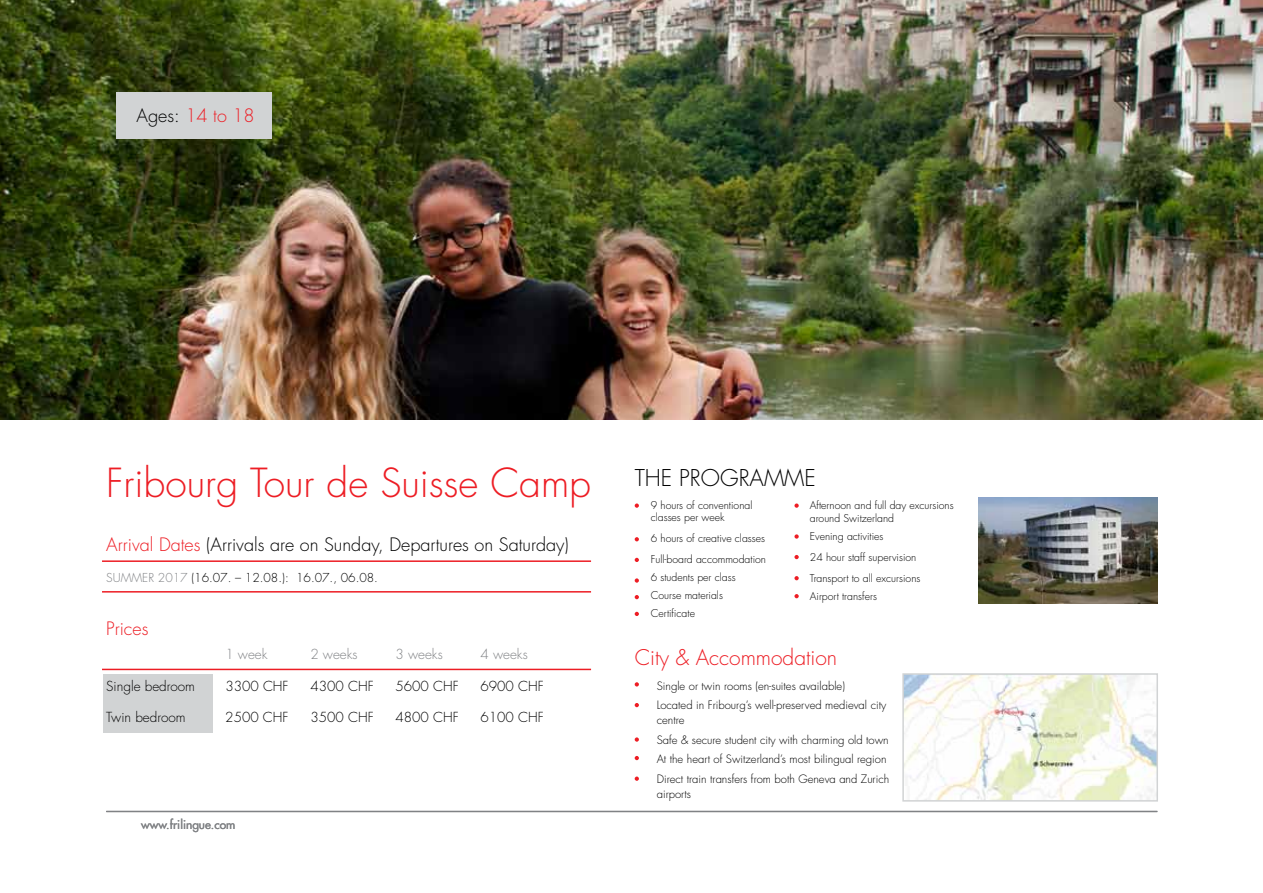
<style>
.page{position:relative;width:1263px;height:893px;background:#fff}
.page>*{position:absolute;margin:0;border:0;box-sizing:border-box;transform-origin:0 0}
.t1{font:300 39px "Futura Std";color:#ed1d24}
.t2{font:300 22.5px "Futura Std";color:#000}
.t3{font:300 21px "Futura Std";color:#ed1d24}
.t4{font:300 18px "Futura Std";color:#000}
.t5{font:300 18px "Futura Std";color:#ed1d24}
.t6{font:300 13.5px "Futura Std";color:#000}
.t7{font:300 13.5px "Futura Std";color:#808285}
.t8{font:300 12px "Futura Std";color:#000}
.t9{font:500 12px "Futura Std";color:#808285}
.t10{font:300 11.25px/19.5px "Futura Std";color:#000}
.t11{font:300 10.5px/21px "Futura Std";color:#000}
.s1{color:#000}
.s2{color:#ed1d24}
.s3{color:#808285}
</style>
<div class="page">
<div style="left:103px;top:674px;width:110px;height:59px;background:#d1d3d4"></div>
<hr style="left:102px;top:669px;width:489px;height:1px;background:#ed1d24">
<svg style="left:635px;top:503px;width:4px;height:5px"></svg>
<svg style="left:794px;top:503px;width:5px;height:5px"></svg>
<svg style="left:794px;top:534px;width:5px;height:5px"></svg>
<svg style="left:794px;top:576px;width:5px;height:4px"></svg>
<svg style="left:635px;top:537px;width:4px;height:4px"></svg>
<svg style="left:635px;top:558px;width:4px;height:4px"></svg>
<svg style="left:635px;top:578px;width:4px;height:5px"></svg>
<svg style="left:635px;top:612px;width:4px;height:4px"></svg>
<svg style="left:635px;top:595px;width:4px;height:4px"></svg>
<img style="left:0;top:0;width:1263px;height:420px">
<div style="left:116px;top:92px;width:156px;height:46px;background:#d1d3d4"></div>
<hr style="left:106px;top:811px;width:1051px;height:1px;background:#808285">
<img style="left:979px;top:497px;width:178px;height:107px">
<svg style="left:635px;top:682px;width:4px;height:4px"></svg>
<svg style="left:635px;top:703px;width:4px;height:4px"></svg>
<svg style="left:635px;top:737px;width:4px;height:5px"></svg>
<svg style="left:635px;top:756px;width:4px;height:4px"></svg>
<svg style="left:635px;top:776px;width:4px;height:5px"></svg>
<hr style="left:102px;top:560px;width:489px;height:2px;background:#ed1d24">
<hr style="left:102px;top:591px;width:489px;height:2px;background:#ed1d24">
<img style="left:905px;top:676px;width:250px;height:123px">
<div style="left:902px;top:673px;width:256px;height:129px;border:2px solid #d1d3d4"></div>
<svg style="left:794px;top:555px;width:5px;height:4px"></svg>
<svg style="left:794px;top:594px;width:5px;height:4px"></svg>
<h3 class="t5" style="left:137px;top:104px;width:120px"><span class="s1">Ages:</span> 14 to 18</h3>
<h1 class="t1" style="left:106px;top:459px;width:486px">Fribourg Tour de Suisse Camp</h1>
<h3 class="t4" style="left:106px;top:533px;width:464px"><span class="s2">Arrival Dates</span> (Arrivals are on Sunday, Departures on Saturday)</h3>
<p class="t8" style="left:106px;top:570px;width:273px"><span class="s3">SUMMER 2017</span> (16.07. – 12.08.): 16.07., 06.08.</p>
<h3 class="t5" style="left:106px;top:618px;width:44px">Prices</h3>
<p class="t7" style="left:225px;top:646px;width:44px">1 week</p>
<p class="t7" style="left:310px;top:646px;width:49px">2 weeks</p>
<p class="t7" style="left:395px;top:646px;width:49px">3 weeks</p>
<p class="t7" style="left:480px;top:646px;width:49px">4 weeks</p>
<p class="t6" style="left:106px;top:678px;width:90px">Single bedroom</p>
<p class="t6" style="left:225px;top:678px;width:65px">3300 CHF</p>
<p class="t6" style="left:310px;top:678px;width:65px">4300 CHF</p>
<p class="t6" style="left:395px;top:678px;width:65px">5600 CHF</p>
<p class="t6" style="left:480px;top:678px;width:65px">6900 CHF</p>
<p class="t6" style="left:106px;top:709px;width:81px">Twin bedroom</p>
<p class="t6" style="left:225px;top:709px;width:65px">2500 CHF</p>
<p class="t6" style="left:310px;top:709px;width:65px">3500 CHF</p>
<p class="t6" style="left:395px;top:709px;width:65px">4800 CHF</p>
<p class="t6" style="left:480px;top:709px;width:65px">6100 CHF</p>
<p class="t9" style="left:141px;top:817px;width:96px">www.frilingue.com</p>
<h2 class="t2" style="left:635px;top:464px;width:183px">THE PROGRAMME</h2>
<p class="t11" style="left:651px;top:500px;width:103px;line-height:12px">9 hours of conventional classes per week</p>
<p class="t11" style="left:651px;top:528px;width:117px">6 hours of creative classes<br>Full-board accommodation</p>
<p class="t11" style="left:651px;top:569px;width:86px;line-height:18px">6 students per class<br>Course materials<br>Certificate</p>
<p class="t11" style="left:810px;top:499px;width:145px;line-height:12.6px">Afternoon and full day excursions around Switzerland</p>
<p class="t11" style="left:810px;top:526px;width:112px">Evening activities<br>24 hour staff supervision<br>Transport to all excursions</p>
<p class="t11" style="left:810px;top:586px;width:69px">Airport transfers</p>
<h3 class="t3" style="left:635px;top:644px;width:204px">City &amp; Accommodation</h3>
<p class="t10" style="left:657px;top:676px;width:231px">Single or twin rooms (en-suites available)<br>Located in Fribourg’s well-preserved medieval city</p>
<p class="t10" style="left:657px;top:711px;width:234px">centre<br>Safe &amp; secure student city with charming old town At the heart of Switzerland’s most bilingual region Direct train transfers from both Geneva and Zurich</p>
<p class="t10" style="left:657px;top:784px;width:36px">airports</p>
</div>
